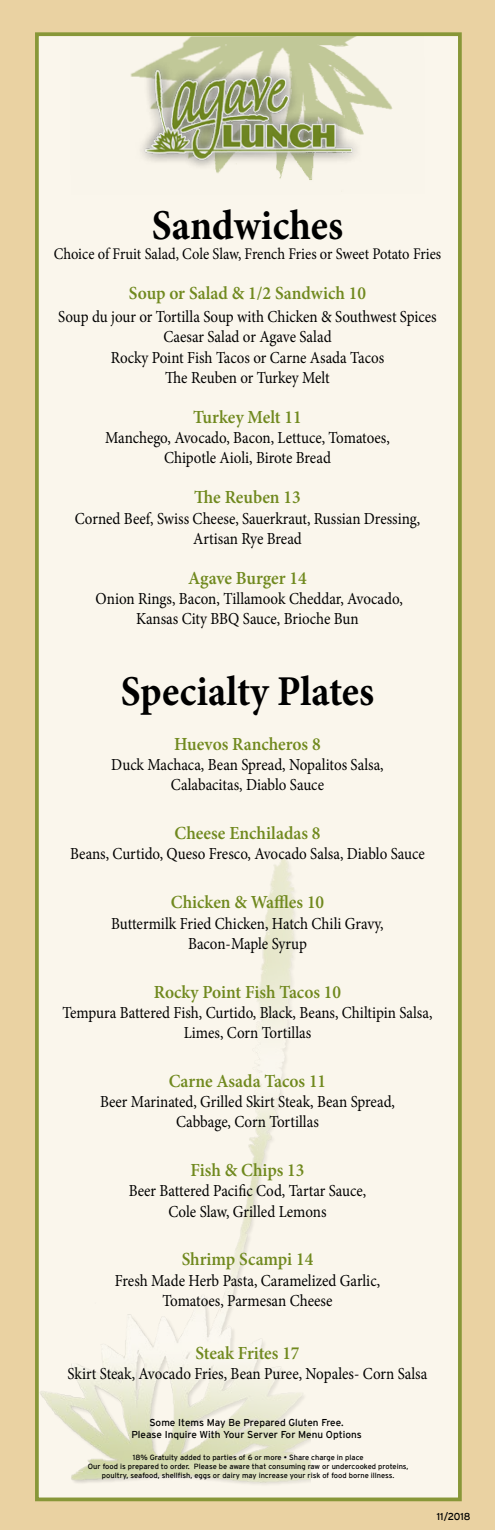
<style>
.page{position:relative;width:495px;height:1530px;background:#ead2a2}
.page>*{position:absolute;margin:0;border:0;box-sizing:border-box;transform-origin:0 0}
.t1{font:700 42.5px "Minion Pro";color:#000;scale:.92 1}
.t2{font:600 18.5px "Minion Pro";color:#70891e;scale:.95 1}
.t3{font:16.75px/20.1px "Minion Pro";color:#000;text-align:center;scale:.89 1}
.t4{font:16.25px "Minion Pro";color:#000;scale:.89 1}
.t5{font:10px/12px "Interstate";color:#000;text-align:center}
.t6{font:7.5px/9px "Interstate";color:#000;text-align:center}
</style>
<div class="page">
<div style="left:35px;top:32px;width:427px;height:1469px;background:#faf6ec;border:4px solid #70891e"></div>
<img style="left:39px;top:825px;width:272px;height:673px">
<img style="left:70px;top:36px;width:355px;height:144px">
<div style="left:134px;top:59px;width:230px;height:112px;background:#000;opacity:.75"></div>
<img style="left:136px;top:52px;width:223px;height:121px">
<h1 class="t1" style="left:152px;top:196px;width:209px">Sandwiches</h1>
<p class="t4" style="left:54px;top:243px;width:437px">Choice of Fruit Salad, Cole Slaw, French Fries or Sweet Potato Fries</p>
<p class="t2" style="left:129px;top:281px;width:251px">Soup or Salad &amp; 1/2 Sandwich 10</p>
<p class="t3" style="left:58px;top:307px;width:427px">Soup du jour or Tortilla Soup with Chicken &amp; Southwest Spices Caesar Salad or Agave Salad<br>Rocky Point Fish Tacos or Carne Asada Tacos<br>The Reuben or Turkey Melt</p>
<p class="t2" style="left:193px;top:404px;width:116px">Turkey Melt 11</p>
<p class="t3" style="left:105px;top:428px;width:321px">Manchego, Avocado, Bacon, Lettuce, Tomatoes,<br>Chipotle Aioli, Birote Bread</p>
<p class="t2" style="left:194px;top:485px;width:114px">The Reuben 13</p>
<p class="t3" style="left:75px;top:508px;width:390px">Corned Beef, Swiss Cheese, Sauerkraut, Russian Dressing,<br>Artisan Rye Bread</p>
<p class="t2" style="left:188px;top:565px;width:126px">Agave Burger 14</p>
<p class="t3" style="left:96px;top:589px;width:347px">Onion Rings, Bacon, Tillamook Cheddar, Avocado,<br>Kansas City BBQ Sauce, Brioche Bun</p>
<h1 class="t1" style="left:121px;top:662px;width:277px">Specialty Plates</h1>
<p class="t2" style="left:174px;top:731px;width:156px">Huevos Rancheros 8</p>
<p class="t3" style="left:111px;top:755px;width:308px">Duck Machaca, Bean Spread, Nopalitos Salsa,<br>Calabacitas, Diablo Sauce</p>
<p class="t2" style="left:174px;top:821px;width:155px">Cheese Enchiladas 8</p>
<p class="t3" style="left:70px;top:844px;width:400px">Beans, Curtido, Queso Fresco, Avocado Salsa, Diablo Sauce</p>
<p class="t2" style="left:171px;top:890px;width:163px">Chicken &amp; Waffles 10</p>
<p class="t3" style="left:111px;top:913px;width:308px">Buttermilk Fried Chicken, Hatch Chili Gravy,<br>Bacon-Maple Syrup</p>
<p class="t2" style="left:154px;top:979px;width:199px">Rocky Point Fish Tacos 10</p>
<p class="t3" style="left:62px;top:1002px;width:417px">Tempura Battered Fish, Curtido, Black, Beans, Chiltipin Salsa,<br>Limes, Corn Tortillas</p>
<p class="t2" style="left:169px;top:1068px;width:167px">Carne Asada Tacos 11</p>
<p class="t3" style="left:100px;top:1092px;width:333px">Beer Marinated, Grilled Skirt Steak, Bean Spread,<br>Cabbage, Corn Tortillas</p>
<p class="t2" style="left:190px;top:1157px;width:122px">Fish &amp; Chips 13</p>
<p class="t3" style="left:129px;top:1181px;width:268px">Beer Battered Pacific Cod, Tartar Sauce,<br>Cole Slaw, Grilled Lemons</p>
<p class="t2" style="left:182px;top:1247px;width:140px">Shrimp Scampi 14</p>
<p class="t3" style="left:115px;top:1270px;width:299px">Fresh Made Herb Pasta, Caramelized Garlic,<br>Tomatoes, Parmesan Cheese</p>
<p class="t2" style="left:195px;top:1341px;width:111px">Steak Frites 17</p>
<p class="t3" style="left:68px;top:1364px;width:406px">Skirt Steak, Avocado Fries, Bean Puree, Nopales- Corn Salsa</p>
<p class="t5" style="left:131px;top:1417px;width:232px">Some Items May Be Prepared Gluten Free.<br>Please Inquire With Your Server For Menu Options</p>
<p class="t6" style="left:88px;top:1453px;width:322px">18% Gratuity added to parties of 6 or more • Share charge in place<br>Our food is prepared to order. Please be aware that consuming raw or undercooked proteins, poultry, seafood, shellfish, eggs or dairy may increase your risk of food borne illness.</p>
<p class="t5" style="left:437px;top:1510px;width:35px">11/2018</p>
</div>
